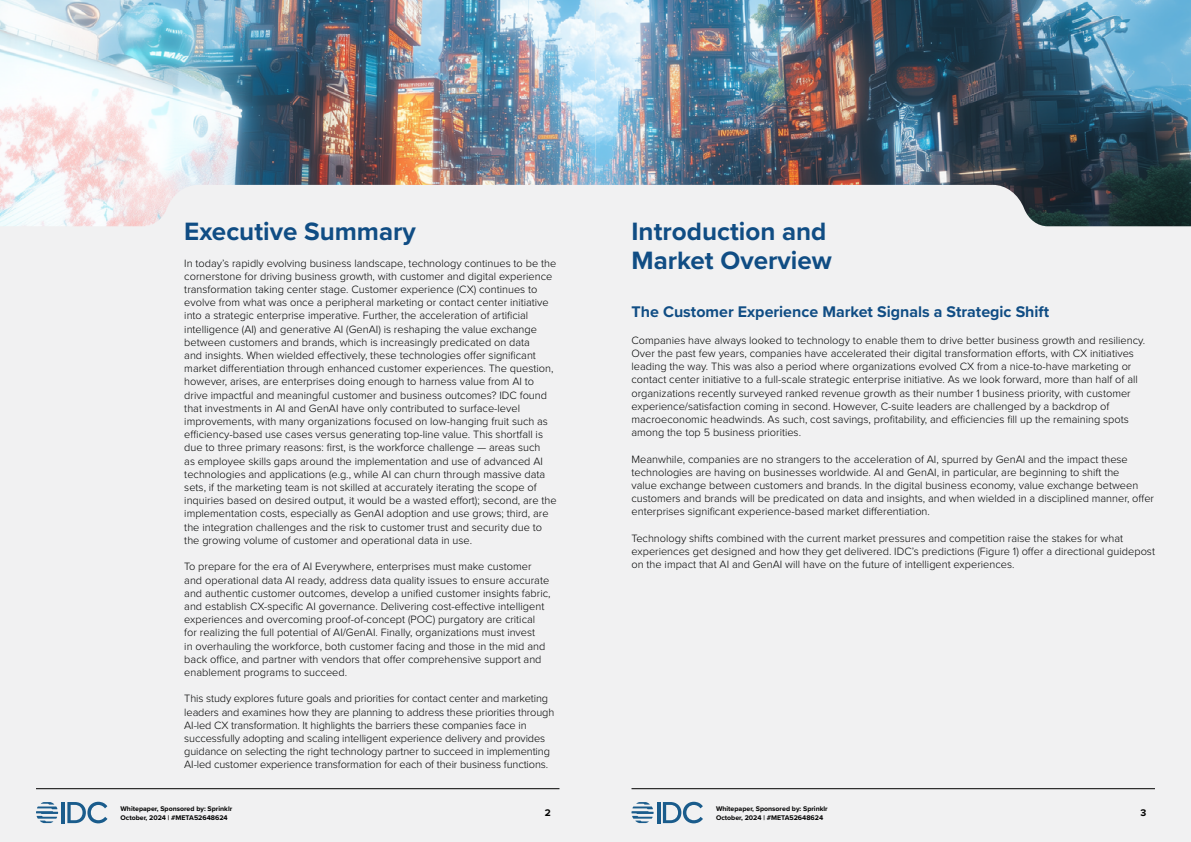
<style>
.page{position:relative;width:1191px;height:842px;background:#f1f1f2}
.page>*{position:absolute;margin:0;border:0;box-sizing:border-box;transform-origin:0 0}
.t1{font:700 26px/29px "Proxima Nova";color:#104d84}
.t2{font:700 16px "Proxima Nova";color:#104d84}
.t3{font:300 11px/13.2px "Proxima Nova";color:#000101}
.t4{font:700 10px "Proxima Nova";color:#000}
.t5{font:700 7px/8.4px "Proxima Nova";color:#000}
</style>
<div class="page">
<hr style="left:61px;top:802px;width:4px;height:21px;background:#1a5c8c">
<svg style="left:67px;top:802px;width:40px;height:21px"></svg>
<svg style="left:36px;top:802px;width:22px;height:21px"></svg>
<hr style="left:657px;top:802px;width:3px;height:21px;background:#1a5c8c">
<svg style="left:663px;top:802px;width:40px;height:21px"></svg>
<svg style="left:631px;top:802px;width:22px;height:21px"></svg>
<hr style="left:36px;top:788px;width:523px;height:1px;background:#000">
<hr style="left:631px;top:788px;width:524px;height:1px;background:#000">
<img style="left:0;top:0;width:1191px;height:226px">
<h1 class="t1" style="left:184px;top:216px;width:233px">Executive Summary</h1>
<p class="t3" style="left:184px;top:256px;width:374px">In today’s rapidly evolving business landscape, technology continues to be the cornerstone for driving business growth, with customer and digital experience transformation taking center stage. Customer experience (CX) continues to evolve from what was once a peripheral marketing or contact center initiative into a strategic enterprise imperative. Further, the acceleration of artificial intelligence (AI) and generative AI (GenAI) is reshaping the value exchange between customers and brands, which is increasingly predicated on data<br>and insights. When wielded effectively, these technologies offer significant market differentiation through enhanced customer experiences. The question, however, arises, are enterprises doing enough to harness value from AI to drive impactful and meaningful customer and business outcomes? IDC found that investments in AI and GenAI have only contributed to surface-level improvements, with many organizations focused on low-hanging fruit such as efficiency-based use cases versus generating top-line value. This shortfall is due to three primary reasons: first, is the workforce challenge — areas such<br>as employee skills gaps around the implementation and use of advanced AI technologies and applications (e.g., while AI can churn through massive data sets, if the marketing team is not skilled at accurately iterating the scope of inquiries based on desired output, it would be a wasted effort); second, are the implementation costs, especially as GenAI adoption and use grows; third, are the integration challenges and the risk to customer trust and security due to the growing volume of customer and operational data in use.</p>
<p class="t3" style="left:184px;top:559px;width:368px">To prepare for the era of AI Everywhere, enterprises must make customer and operational data AI ready, address data quality issues to ensure accurate and authentic customer outcomes, develop a unified customer insights fabric, and establish CX-specific AI governance. Delivering cost-effective intelligent experiences and overcoming proof-of-concept (POC) purgatory are critical for realizing the full potential of AI/GenAI. Finally, organizations must invest<br>in overhauling the workforce, both customer facing and those in the mid and back office, and partner with vendors that offer comprehensive support and enablement programs to succeed.</p>
<p class="t3" style="left:184px;top:691px;width:371px">This study explores future goals and priorities for contact center and marketing leaders and examines how they are planning to address these priorities through AI-led CX transformation. It highlights the barriers these companies face in successfully adopting and scaling intelligent experience delivery and provides guidance on selecting the right technology partner to succeed in implementing AI-led customer experience transformation for each of their business functions.</p>
<h1 class="t1" style="left:631px;top:216px;width:202px">Introduction and<br>Market Overview</h1>
<h2 class="t2" style="left:631px;top:300px;width:419px">The Customer Experience Market Signals a Strategic Shift</h2>
<p class="t3" style="left:631px;top:333px;width:515px">Companies have always looked to technology to enable them to drive better business growth and resiliency.<br>Over the past few years, companies have accelerated their digital transformation efforts, with CX initiatives leading the way. This was also a period where organizations evolved CX from a nice-to-have marketing or contact center initiative to a full-scale strategic enterprise initiative. As we look forward, more than half of all organizations recently surveyed ranked revenue growth as their number 1 business priority, with customer experience/satisfaction coming in second. However, C-suite leaders are challenged by a backdrop of macroeconomic headwinds. As such, cost savings, profitability, and efficiencies fill up the remaining spots among the top 5 business priorities.</p>
<p class="t3" style="left:631px;top:452px;width:524px">Meanwhile, companies are no strangers to the acceleration of AI, spurred by GenAI and the impact these technologies are having on businesses worldwide. AI and GenAI, in particular, are beginning to shift the<br>value exchange between customers and brands. In the digital business economy, value exchange between customers and brands will be predicated on data and insights, and when wielded in a disciplined manner, offer enterprises significant experience-based market differentiation.</p>
<p class="t3" style="left:631px;top:531px;width:525px">Technology shifts combined with the current market pressures and competition raise the stakes for what experiences get designed and how they get delivered. IDC’s predictions (Figure 1) offer a directional guidepost on the impact that AI and GenAI will have on the future of intelligent experiences.</p>
<p class="t5" style="left:120px;top:804px;width:113px">Whitepaper, Sponsored by: Sprinklr<br>October, 2024 | #META52648624</p>
<p class="t5" style="left:716px;top:804px;width:113px">Whitepaper, Sponsored by: Sprinklr<br>October, 2024 | #META52648624</p>
<p class="t4" style="left:545px;top:805px;width:7px">2</p>
<p class="t4" style="left:1140px;top:805px;width:7px">3</p>
</div>
